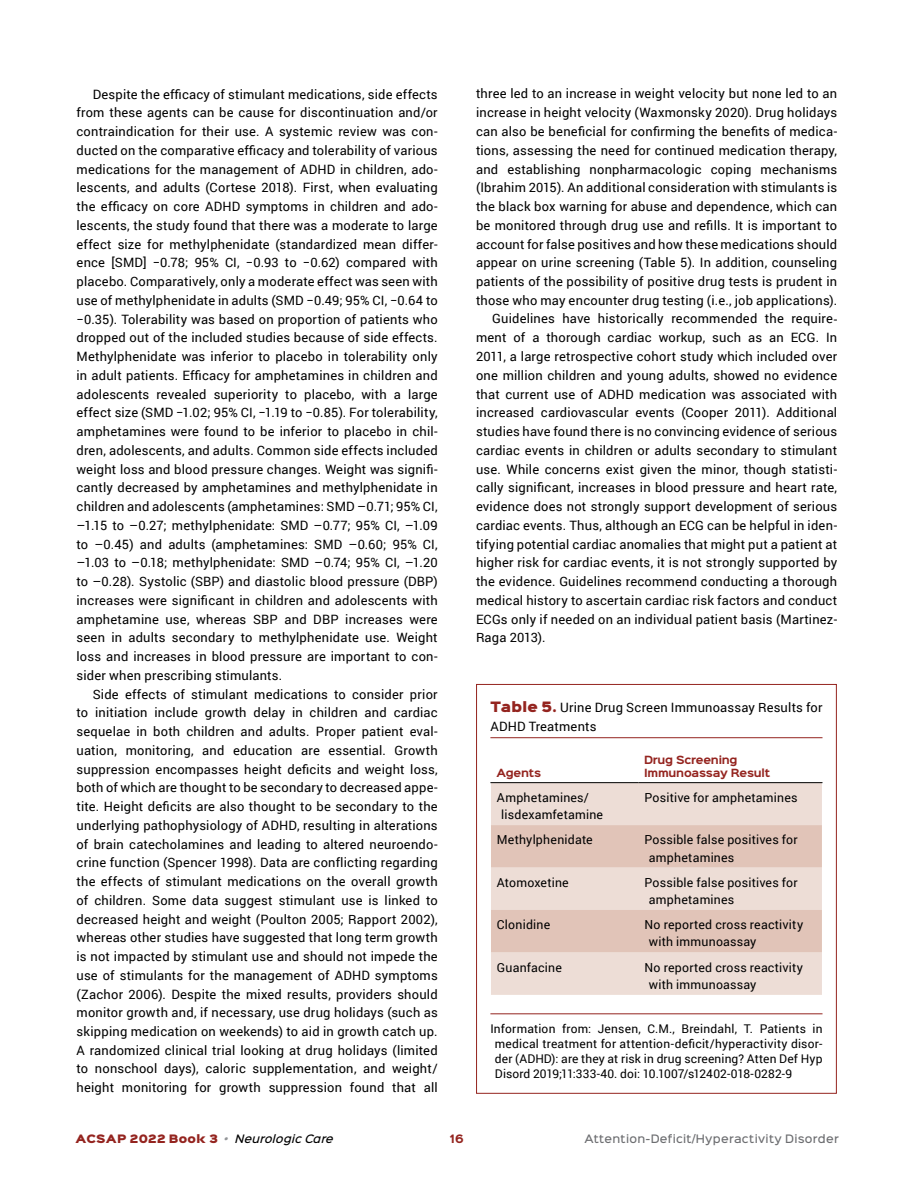
<style>
.page{position:relative;width:918px;height:1188px;background:#fff}
.page>*{position:absolute;margin:0;border:0;box-sizing:border-box;transform-origin:0 0}
.t1{font:12.9px/18.8px "Roboto";letter-spacing:.015em;color:#000;text-align:justify}
.t2{font:12.45px/17.4px "Roboto";letter-spacing:.015em;color:#000}
.t3{font:12px/15px "Roboto";letter-spacing:.01em;color:#000;text-align:justify}
.t4{font:500 10.5px "Sinkin Sans 500";letter-spacing:.025em;color:#6d6e71}
.t5{font:10.5px "Sinkin Sans 900 X Black";letter-spacing:.03em;color:#94241f}
.t6{font:700 10.5px "Sinkin Sans 700";color:#94241f}
.t7{font:700 10.2px/13.5px "Sinkin Sans 700";letter-spacing:-.02em;color:#94241f}
.s1{font-family:"Sinkin Sans 900 X Black";color:#94241f}
.s2{font-family:"Sinkin Sans 500";font-weight:500;font-style:italic;color:#939598}
.s3{font-family:"Sinkin Sans 500";font-weight:500;font-style:italic;color:#000}
</style>
<div class="page">
<hr style="left:490px;top:737px;width:333px;height:1px;background:#94241f">
<div style="left:491px;top:783px;width:331px;height:212px;background:#edddd6"></div>
<svg style="left:491px;top:825px;width:331px;height:127px;background:#e5ccc2"></svg>
<hr style="left:490px;top:782px;width:149px;height:1px;background:#000">
<hr style="left:639px;top:782px;width:184px;height:1px;background:#000">
<hr style="left:490px;top:1013px;width:333px;height:1px;background:#94241f">
<div style="left:476px;top:684px;width:361px;height:410px;border:1px solid #94241f"></div>
<p class="t1" style="left:77px;top:84px;width:363px;text-indent:16px">Despite the efficacy of stimulant medications, side effects from these agents can be cause for discontinuation and/or contraindication for their use. A systemic review was con&shy;ducted on the comparative efficacy and tolerability of various medications for the management of ADHD in children, ado&shy;lescents, and adults (Cortese 2018). First, when evaluating the efficacy on core ADHD symptoms in children and ado&shy;lescents, the study found that there was a moderate to large effect size for methylphenidate (standardized mean differ&shy;ence [SMD] −0.78; 95% CI, −0.93 to −0.62) compared with placebo. Comparatively, only a moderate effect was seen with use of methylphenidate in adults (SMD −0.49; 95% CI, −0.64 to −0.35). Tolerability was based on proportion of patients who dropped out of the included studies because of side effects.<br>Methylphenidate was inferior to placebo in tolerability only in adult patients. Efficacy for amphetamines in children and adolescents revealed superiority to placebo, with a large effect size (SMD −1.02; 95% CI, −1.19 to −0.85). For tolerability, amphetamines were found to be inferior to placebo in chil&shy;dren, adolescents, and adults. Common side effects included weight loss and blood pressure changes. Weight was signifi&shy;cantly decreased by amphetamines and methylphenidate in children and adolescents (amphetamines: SMD –0.71; 95% CI, –1.15 to –0.27; methylphenidate: SMD –0.77; 95% CI, –1.09 to –0.45) and adults (amphetamines: SMD –0.60; 95% CI, –1.03 to –0.18; methylphenidate: SMD –0.74; 95% CI, –1.20 to –0.28). Systolic (SBP) and diastolic blood pressure (DBP) increases were significant in children and adolescents with amphetamine use, whereas SBP and DBP increases were seen in adults secondary to methylphenidate use. Weight loss and increases in blood pressure are important to con&shy;sider when prescribing stimulants.</p>
<p class="t1" style="left:77px;top:684px;width:363px;text-indent:16px">Side effects of stimulant medications to consider prior to initiation include growth delay in children and cardiac sequelae in both children and adults. Proper patient eval&shy;uation, monitoring, and education are essential. Growth suppression encompasses height deficits and weight loss, both of which are thought to be secondary to decreased appe&shy;tite. Height deficits are also thought to be secondary to the underlying pathophysiology of ADHD, resulting in alterations of brain catecholamines and leading to altered neuroendo&shy;crine function (Spencer 1998). Data are conflicting regarding the effects of stimulant medications on the overall growth of children. Some data suggest stimulant use is linked to decreased height and weight (Poulton 2005; Rapport 2002), whereas other studies have suggested that long term growth is not impacted by stimulant use and should not impede the use of stimulants for the management of ADHD symptoms (Zachor 2006). Despite the mixed results, providers should monitor growth and, if necessary, use drug holidays (such as skipping medication on weekends) to aid in growth catch up.<br>A randomized clinical trial looking at drug holidays (limited to nonschool days), caloric supplementation, and weight/ height monitoring for growth suppression found that all</p>
<p class="t1" style="left:476px;top:84px;width:363px">three led to an increase in weight velocity but none led to an</p>
<p class="t1" style="left:476px;top:103px;width:363px">increase in height velocity (Waxmonsky 2020). Drug holidays</p>
<p class="t1" style="left:476px;top:122px;width:363px">can also be beneficial for confirming the benefits of medica-</p>
<p class="t1" style="left:476px;top:140px;width:363px">tions, assessing the need for continued medication therapy,</p>
<p class="t1" style="left:476px;top:159px;width:363px">and establishing nonpharmacologic coping mechanisms</p>
<p class="t1" style="left:476px;top:178px;width:363px">(Ibrahim 2015). An additional consideration with stimulants is</p>
<p class="t1" style="left:476px;top:197px;width:363px">the black box warning for abuse and dependence, which can</p>
<p class="t1" style="left:476px;top:215px;width:363px">be monitored through drug use and refills. It is important to</p>
<p class="t1" style="left:476px;top:234px;width:363px">account for false positives and how these medications should</p>
<p class="t1" style="left:476px;top:253px;width:363px">appear on urine screening (Table 5). In addition, counseling</p>
<p class="t1" style="left:476px;top:272px;width:363px">patients of the possibility of positive drug tests is prudent in</p>
<p class="t1" style="left:476px;top:290px;width:363px">those who may encounter drug testing (i.e., job applications).</p>
<p class="t1" style="left:492px;top:309px;width:347px">Guidelines have historically recommended the require-</p>
<p class="t1" style="left:476px;top:328px;width:363px">ment of a thorough cardiac workup, such as an ECG. In</p>
<p class="t1" style="left:476px;top:347px;width:363px">2011, a large retrospective cohort study which included over</p>
<p class="t1" style="left:476px;top:365px;width:363px">one million children and young adults, showed no evidence</p>
<p class="t1" style="left:476px;top:384px;width:363px">that current use of ADHD medication was associated with</p>
<p class="t1" style="left:476px;top:403px;width:363px">increased cardiovascular events (Cooper 2011). Additional</p>
<p class="t1" style="left:476px;top:422px;width:363px">studies have found there is no convincing evidence of serious</p>
<p class="t1" style="left:476px;top:440px;width:363px">cardiac events in children or adults secondary to stimulant</p>
<p class="t1" style="left:476px;top:459px;width:363px">use. While concerns exist given the minor, though statisti-</p>
<p class="t1" style="left:476px;top:478px;width:363px">cally significant, increases in blood pressure and heart rate,</p>
<p class="t1" style="left:476px;top:497px;width:363px">evidence does not strongly support development of serious</p>
<p class="t1" style="left:476px;top:515px;width:363px">cardiac events. Thus, although an ECG can be helpful in iden-</p>
<p class="t1" style="left:476px;top:534px;width:363px">tifying potential cardiac anomalies that might put a patient at</p>
<p class="t1" style="left:476px;top:553px;width:363px">higher risk for cardiac events, it is not strongly supported by</p>
<p class="t1" style="left:476px;top:572px;width:363px">the evidence. Guidelines recommend conducting a thorough</p>
<p class="t1" style="left:476px;top:590px;width:363px">medical history to ascertain cardiac risk factors and conduct</p>
<p class="t1" style="left:476px;top:609px;width:363px">ECGs only if needed on an individual patient basis (Martinez-</p>
<p class="t1" style="left:476px;top:628px;width:71px">Raga 2013).</p>
<p class="t1" style="left:490px;top:697px;width:334px"><span class="s1">Table 5.</span> Urine Drug Screen Immunoassay Results for<br>ADHD Treatments</p>
<p class="t7" style="left:496px;top:767px;width:46px">Agents</p>
<p class="t7" style="left:644px;top:753px;width:128px">Drug Screening<br>Immunoassay Result</p>
<p class="t2" style="left:501px;top:788px;width:103px;text-indent:-4px">Amphetamines/ lisdexamfetamine</p>
<p class="t2" style="left:645px;top:788px;width:154px">Positive for amphetamines</p>
<p class="t2" style="left:497px;top:831px;width:97px">Methylphenidate</p>
<p class="t2" style="left:649px;top:831px;width:150px;text-indent:-4px">Possible false positives for amphetamines</p>
<p class="t2" style="left:497px;top:873px;width:73px">Atomoxetine</p>
<p class="t2" style="left:649px;top:873px;width:150px;text-indent:-4px">Possible false positives for amphetamines</p>
<p class="t2" style="left:497px;top:915px;width:55px">Clonidine</p>
<p class="t2" style="left:649px;top:915px;width:156px;text-indent:-4px">No reported cross reactivity with immunoassay</p>
<p class="t2" style="left:497px;top:958px;width:67px">Guanfacine</p>
<p class="t2" style="left:649px;top:958px;width:156px;text-indent:-4px">No reported cross reactivity with immunoassay</p>
<p class="t3" style="left:495px;top:1021px;width:329px;text-indent:-4px">Information from: Jensen, C.M., Breindahl, T. Patients in medical treatment for attention-deficit/hyperactivity disor&shy;der (ADHD): are they at risk in drug screening? Atten Def Hyp Disord 2019;11:333-40. doi: 10.1007/s12402-018-0282-9</p>
<p class="t5" style="left:76px;top:1133px;width:259px">ACSAP 2022 Book 3 <span class="s2">•</span> <span class="s3">Neurologic Care</span></p>
<p class="t6" style="left:450px;top:1133px;width:15px">16</p>
<p class="t4" style="left:585px;top:1130px;width:256px">Attention-Deficit/Hyperactivity Disorder</p>
</div>
